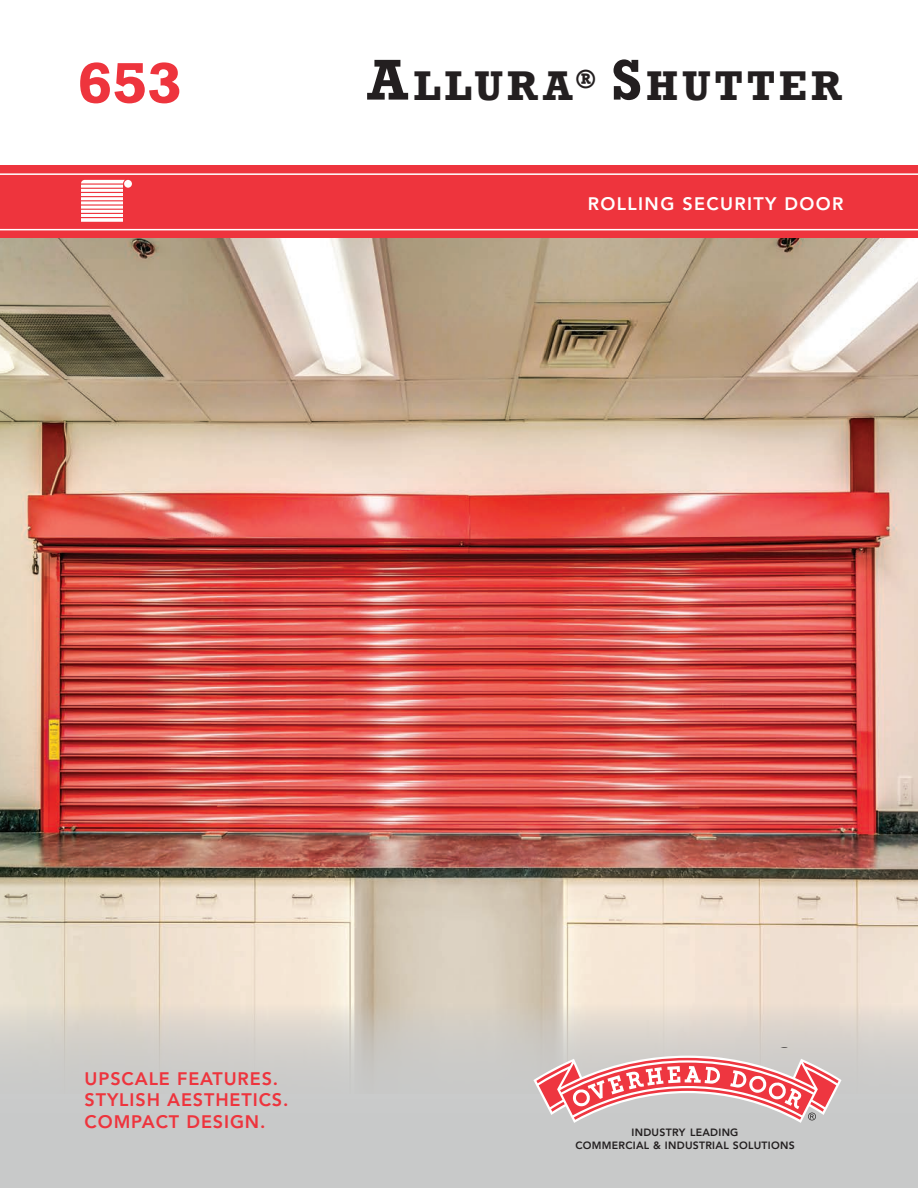
<style>
.page{position:relative;width:918px;height:1188px;background:#fff}
.page>*{position:absolute;margin:0;border:0;box-sizing:border-box;transform-origin:0 0}
.t1{font:700 54px "Rockwell";color:#ee343d}
.t2{font:700 39px "Rockwell";letter-spacing:.1em;color:#231f20}
.t3{font:800 18px/21.6px "Avenir LT Std";letter-spacing:.05em;color:#ee343d}
.t4{font:800 18px "Avenir LT Std";letter-spacing:.075em;color:#fff}
.t5{font:800 10.5px/13.5px "Avenir LT Std";letter-spacing:.025em;color:#231f20;text-align:center}
.s1{font-size:54px}
</style>
<div class="page">
<img style="left:0;top:238px;width:918px;height:766px">
<svg style="left:0;top:1004px;width:918px;height:184px;fill:#c9c9c9"></svg>
<div style="left:0;top:166px;width:918px;height:72px;background:#ee343d"></div>
<hr style="left:0;top:229px;width:918px;height:1px;background:#fff">
<hr style="left:0;top:173px;width:918px;height:2px;background:#fff">
<svg style="left:81px;top:180px;width:44px;height:42px"></svg>
<div style="left:124px;top:180px;width:8px;height:8px;background:#fff;border-radius:50%"></div>
<svg style="left:533px;top:1056px;width:309px;height:67px"></svg>
<h1 class="t1" style="left:78px;top:48px;width:105px">653</h1>
<h2 class="t2" style="left:367px;top:60px;width:476px"><span class="s1">A</span>LLURA<sup>®</sup> <span class="s1">S</span>HUTTER</h2>
<p class="t4" style="left:588px;top:193px;width:257px">ROLLING SECURITY DOOR</p>
<p class="t3" style="left:85px;top:1068px;width:205px">UPSCALE FEATURES.<br>STYLISH AESTHETICS.<br>COMPACT DESIGN.</p>
<p class="t5" style="left:575px;top:1125px;width:221px">INDUSTRY LEADING<br>COMMERCIAL &amp; INDUSTRIAL SOLUTIONS</p>
</div>
